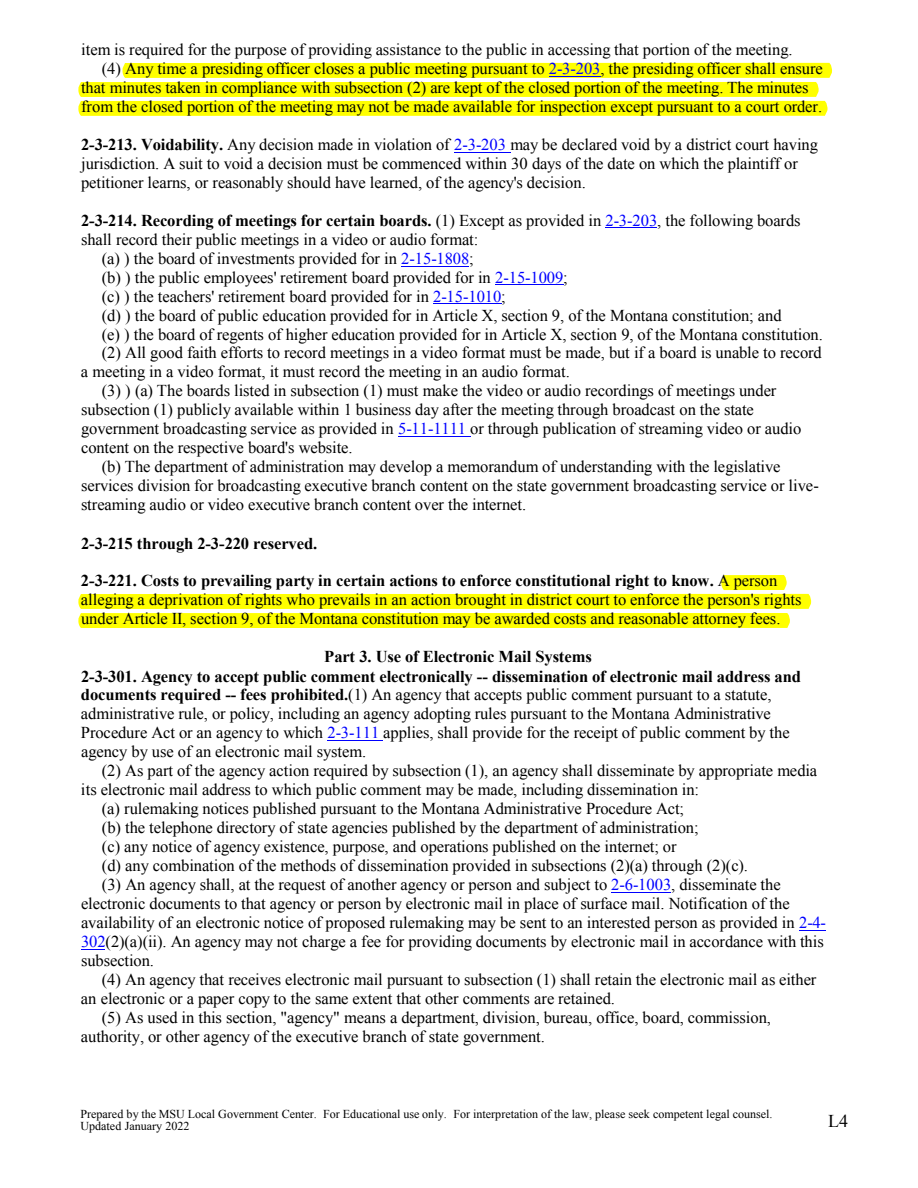
<style>
.page{position:relative;width:918px;height:1188px;background:#fff}
.page>*{position:absolute;margin:0;border:0;box-sizing:border-box;transform-origin:0 0}
.t1{font:18px "Times New Roman";color:#000}
.t2{font:16.5px/18.9px "Times New Roman";letter-spacing:-.005em;color:#000}
.t3{font:700 16.5px "Times New Roman";letter-spacing:-.01em;color:#000}
.t4{font:12px/11.9px "Times New Roman";color:#000}
.s1{color:#00f}
.s2{font-weight:700}
.s3{font-weight:400}
.s4{font-weight:400;color:#00f}
</style>
<div class="page">
<svg style="left:78px;top:63px;width:754px;height:53px"></svg>
<svg style="left:78px;top:575px;width:733px;height:53px"></svg>
<hr style="left:549px;top:76px;width:51px;height:1px;background:#00f">
<hr style="left:454px;top:152px;width:56px;height:1px;background:#00f">
<hr style="left:605px;top:228px;width:52px;height:1px;background:#00f">
<hr style="left:401px;top:266px;width:68px;height:1px;background:#00f">
<hr style="left:495px;top:285px;width:68px;height:1px;background:#00f">
<hr style="left:433px;top:304px;width:68px;height:1px;background:#00f">
<hr style="left:398px;top:436px;width:72px;height:1px;background:#00f">
<hr style="left:327px;top:740px;width:56px;height:1px;background:#00f">
<hr style="left:612px;top:893px;width:59px;height:1px;background:#00f">
<p class="t2" style="left:81px;top:40px;width:713px">item is required for the purpose of providing assistance to the public in accessing that portion of the meeting.</p>
<p class="t2" style="left:102px;top:59px;width:723px">(4) Any time a presiding officer closes a public meeting pursuant to <span class="s1">2-3-203</span>, the presiding officer shall ensure</p>
<p class="t2" style="left:81px;top:78px;width:729px">that minutes taken in compliance with subsection (2) are kept of the closed portion of the meeting. The minutes</p>
<p class="t2" style="left:81px;top:97px;width:743px">from the closed portion of the meeting may not be made available for inspection except pursuant to a court order.</p>
<p class="t2" style="left:81px;top:135px;width:739px"><span class="s2">2-3-213. Voidability.</span> Any decision made in violation of <span class="s1">2-3-203</span> may be declared void by a district court having jurisdiction. A suit to void a decision must be commenced within 30 days of the date on which the plaintiff or petitioner learns, or reasonably should have learned, of the agency's decision.</p>
<p class="t3" style="left:81px;top:209px;width:721px">2-3-214. Recording of meetings for certain boards. <span class="s3">(1) Except as provided in</span> <span class="s4">2-3-203</span><span class="s3">, the following boards</span></p>
<p class="t2" style="left:81px;top:230px;width:399px">shall record their public meetings in a video or audio format:</p>
<p class="t2" style="left:102px;top:249px;width:374px">(a) ) the board of investments provided for in <span class="s1">2-15-1808</span>;</p>
<p class="t2" style="left:102px;top:268px;width:468px">(b) ) the public employees' retirement board provided for in <span class="s1">2-15-1009</span>;</p>
<p class="t2" style="left:102px;top:286px;width:406px">(c) ) the teachers' retirement board provided for in <span class="s1">2-15-1010</span>;</p>
<p class="t2" style="left:102px;top:305px;width:682px">(d) ) the board of public education provided for in Article X, section 9, of the Montana constitution; and</p>
<p class="t2" style="left:102px;top:324px;width:723px">(e) ) the board of regents of higher education provided for in Article X, section 9, of the Montana constitution.</p>
<p class="t2" style="left:102px;top:343px;width:722px">(2) All good faith efforts to record meetings in a video format must be made, but if a board is unable to record</p>
<p class="t2" style="left:81px;top:362px;width:490px">a meeting in a video format, it must record the meeting in an audio format.</p>
<p class="t2" style="left:102px;top:381px;width:676px">(3) ) (a) The boards listed in subsection (1) must make the video or audio recordings of meetings under</p>
<p class="t2" style="left:81px;top:400px;width:674px">subsection (1) publicly available within 1 business day after the meeting through broadcast on the state</p>
<p class="t2" style="left:81px;top:419px;width:722px">government broadcasting service as provided in <span class="s1">5-11-1111</span> or through publication of streaming video or audio</p>
<p class="t2" style="left:81px;top:438px;width:273px">content on the respective board's website.</p>
<p class="t2" style="left:102px;top:457px;width:680px">(b) The department of administration may develop a memorandum of understanding with the legislative</p>
<p class="t2" style="left:81px;top:476px;width:739px">services division for broadcasting executive branch content on the state government broadcasting service or live-</p>
<p class="t2" style="left:81px;top:495px;width:447px">streaming audio or video executive branch content over the internet.</p>
<p class="t3" style="left:81px;top:532px;width:238px">2-3-215 through 2-3-220 reserved.</p>
<p class="t2" style="left:81px;top:571px;width:722px"><span class="s2">2-3-221. Costs to prevailing party in certain actions to enforce constitutional right to know.</span> A person alleging a deprivation of rights who prevails in an action brought in district court to enforce the person's rights under Article II, section 9, of the Montana constitution may be awarded costs and reasonable attorney fees.</p>
<p class="t3" style="left:324px;top:646px;width:269px">Part 3. Use of Electronic Mail Systems</p>
<p class="t3" style="left:81px;top:665px;width:721px">2-3-301. Agency to accept public comment electronically -- dissemination of electronic mail address and</p>
<p class="t2" style="left:81px;top:685px;width:692px"><span class="s2">documents required -- fees prohibited.</span>(1) An agency that accepts public comment pursuant to a statute,</p>
<p class="t2" style="left:81px;top:704px;width:691px">administrative rule, or policy, including an agency adopting rules pursuant to the Montana Administrative</p>
<p class="t2" style="left:81px;top:723px;width:710px">Procedure Act or an agency to which <span class="s1">2-3-111</span> applies, shall provide for the receipt of public comment by the</p>
<p class="t2" style="left:81px;top:742px;width:287px">agency by use of an electronic mail system.</p>
<p class="t2" style="left:102px;top:761px;width:717px">(2) As part of the agency action required by subsection (1), an agency shall disseminate by appropriate media</p>
<p class="t2" style="left:81px;top:780px;width:620px">its electronic mail address to which public comment may be made, including dissemination in:</p>
<p class="t2" style="left:102px;top:799px;width:584px">(a) rulemaking notices published pursuant to the Montana Administrative Procedure Act;</p>
<p class="t2" style="left:102px;top:818px;width:598px">(b) the telephone directory of state agencies published by the department of administration;</p>
<p class="t2" style="left:102px;top:837px;width:576px">(c) any notice of agency existence, purpose, and operations published on the internet; or</p>
<p class="t2" style="left:102px;top:856px;width:648px">(d) any combination of the methods of dissemination provided in subsections (2)(a) through (2)(c).</p>
<p class="t2" style="left:102px;top:874px;width:681px">(3) An agency shall, at the request of another agency or person and subject to <span class="s1">2-6-1003</span>, disseminate the</p>
<p class="t2" style="left:81px;top:893px;width:710px">electronic documents to that agency or person by electronic mail in place of surface mail. Notification of the</p>
<p class="t2" style="left:81px;top:912px;width:747px">availability of an electronic notice of proposed rulemaking may be sent to an interested person as provided in <span class="s1">2-4-</span></p>
<p class="t2" style="left:81px;top:931px;width:744px"><span class="s1">302</span>(2)(a)(ii). An agency may not charge a fee for providing documents by electronic mail in accordance with this</p>
<p class="t2" style="left:81px;top:950px;width:75px">subsection.</p>
<p class="t2" style="left:102px;top:970px;width:716px">(4) An agency that receives electronic mail pursuant to subsection (1) shall retain the electronic mail as either</p>
<p class="t2" style="left:81px;top:989px;width:535px">an electronic or a paper copy to the same extent that other comments are retained.</p>
<p class="t2" style="left:102px;top:1008px;width:671px">(5) As used in this section, "agency" means a department, division, bureau, office, board, commission,</p>
<p class="t2" style="left:81px;top:1027px;width:466px">authority, or other agency of the executive branch of state government.</p>
<p class="t4" style="left:81px;top:1108px;width:694px">Prepared by the MSU Local Government Center. For Educational use only. For interpretation of the law, please seek competent legal counsel.<br>Updated January 2022</p>
<p class="t1" style="left:828px;top:1109px;width:21px">L4</p>
</div>
